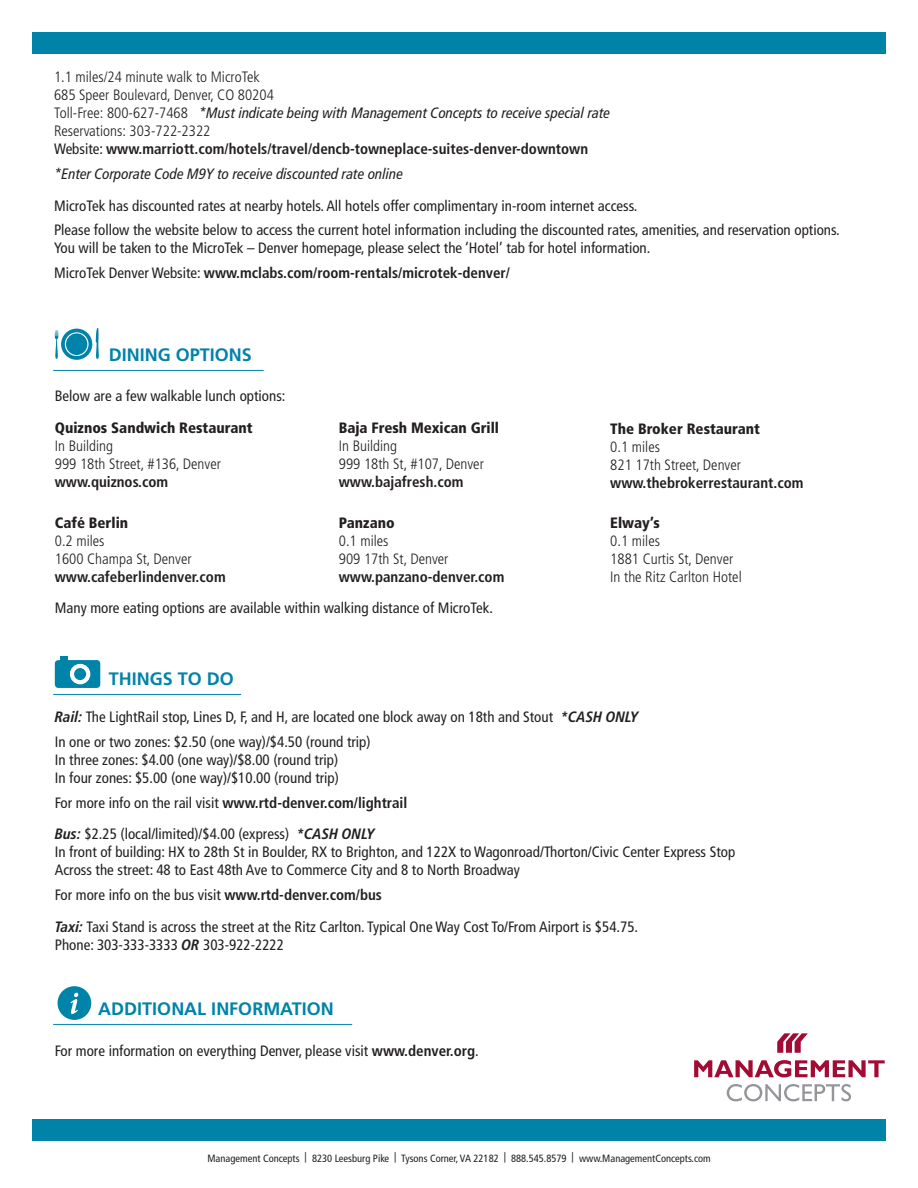
<style>
.page{position:relative;width:918px;height:1188px;background:#fff}
.page>*{position:absolute;margin:0;border:0;box-sizing:border-box;transform-origin:0 0}
.H2-Blue{font:700 18px "Frutiger LT Pro";color:#0083a9}
.P3-Con{font:condensed 15px/18px "Frutiger LT Pro";color:#231f20}
.P4-LCon{font:300 condensed 15px "Frutiger LT Pro";color:#231f20}
.P3-Con-2{font:700 condensed 15px "Frutiger LT Pro";color:#231f20}
.P4-LCon-2{font:italic condensed 15px "Frutiger LT Pro";color:#231f20}
.P2-BoldC{font:700 condensed 15px "Frutiger LT Pro";color:#231f20}
.P1-BlackC{font:900 condensed 15px "Frutiger LT Pro";color:#231f20}
.t1{font:condensed 10.5px "Frutiger LT Pro";color:#231f20}
.s1{font-weight:300;font-style:normal}
.s2{font-weight:400}
.s3{font-weight:700;font-style:italic}
.s4{font-weight:700}
</style>
<div class="page">
<div style="left:32px;top:33px;width:854px;height:21px;background:#0083a9"></div>
<svg style="left:55px;top:328px;width:44px;height:32px"></svg>
<div style="left:66px;top:333px;width:21px;height:22px;background:#0083a9;border-radius:50%"></div>
<hr style="left:53px;top:370px;width:211px;height:1px;background:#0083a9">
<hr style="left:53px;top:694px;width:188px;height:1px;background:#0083a9">
<hr style="left:53px;top:1024px;width:299px;height:1px;background:#0083a9">
<svg style="left:694px;top:1060px;width:191px;height:17px"></svg>
<svg style="left:727px;top:1084px;width:124px;height:17px"></svg>
<svg style="left:777px;top:1033px;width:31px;height:20px"></svg>
<div style="left:32px;top:1119px;width:854px;height:21px;background:#0083a9"></div>
<div style="left:55px;top:660px;width:45px;height:28px;background:#0083a9;border-radius:4px"></div>
<div style="left:60px;top:656px;width:8px;height:17px;background:#0083a9"></div>
<div style="left:70px;top:664px;width:20px;height:20px;border:4px solid #fff;border-radius:50%"></div>
<div style="left:58px;top:986px;width:33px;height:34px;background:#0083a9;border-radius:50%"></div>
<svg style="left:70px;top:993px;width:8px;height:21px"></svg>
<p class="P4-LCon" style="left:54px;top:69px;width:208px">1.1 miles/24 minute walk to MicroTek</p>
<p class="P4-LCon" style="left:54px;top:87px;width:221px">685 Speer Boulevard, Denver, CO 80204</p>
<p class="P4-LCon-2" style="left:54px;top:105px;width:558px"><span class="s1">Toll-Free: 800-627-7468</span> *Must indicate being with Management Concepts to receive special rate</p>
<p class="P4-LCon" style="left:54px;top:123px;width:158px">Reservations: 303-722-2322</p>
<p class="P3-Con-2" style="left:54px;top:140px;width:536px"><span class="s2">Website:</span> www.marriott.com/hotels/travel/dencb-towneplace-suites-denver-downtown</p>
<p class="P4-LCon-2" style="left:54px;top:165px;width:351px">*Enter Corporate Code M9Y to receive discounted rate online</p>
<p class="P3-Con" style="left:54px;top:197px;width:585px">MicroTek has discounted rates at nearby hotels. All hotels offer complimentary in-room internet access.</p>
<p class="P3-Con" style="left:54px;top:221px;width:787px">Please follow the website below to access the current hotel information including the discounted rates, amenities, and reservation options.<br>You will be taken to the MicroTek – Denver homepage, please select the ‘Hotel’ tab for hotel information.</p>
<p class="P3-Con-2" style="left:54px;top:264px;width:458px"><span class="s2">MicroTek Denver Website:</span> www.mclabs.com/room-rentals/microtek-denver/</p>
<p class="H2-Blue" style="left:109px;top:344px;width:145px">DINING OPTIONS</p>
<p class="P3-Con" style="left:55px;top:387px;width:232px">Below are a few walkable lunch options:</p>
<p class="P1-BlackC" style="left:55px;top:419px;width:199px">Quiznos Sandwich Restaurant</p>
<p class="P4-LCon" style="left:55px;top:437px;width:60px">In Building</p>
<p class="P4-LCon" style="left:55px;top:455px;width:168px">999 18th Street, #136, Denver</p>
<p class="P2-BoldC" style="left:55px;top:473px;width:115px">www.quiznos.com</p>
<p class="P1-BlackC" style="left:55px;top:514px;width:75px">Café Berlin</p>
<p class="P4-LCon" style="left:55px;top:532px;width:51px">0.2 miles</p>
<p class="P4-LCon" style="left:55px;top:550px;width:138px">1600 Champa St, Denver</p>
<p class="P2-BoldC" style="left:55px;top:568px;width:172px">www.cafeberlindenver.com</p>
<p class="P1-BlackC" style="left:339px;top:419px;width:162px">Baja Fresh Mexican Grill</p>
<p class="P4-LCon" style="left:339px;top:437px;width:60px">In Building</p>
<p class="P4-LCon" style="left:339px;top:455px;width:147px">999 18th St, #107, Denver</p>
<p class="P2-BoldC" style="left:339px;top:473px;width:126px">www.bajafresh.com</p>
<p class="P1-BlackC" style="left:339px;top:514px;width:57px">Panzano</p>
<p class="P4-LCon" style="left:339px;top:532px;width:51px">0.1 miles</p>
<p class="P4-LCon" style="left:339px;top:550px;width:111px">909 17th St, Denver</p>
<p class="P2-BoldC" style="left:339px;top:568px;width:167px">www.panzano-denver.com</p>
<p class="P3-Con" style="left:55px;top:599px;width:440px">Many more eating options are available within walking distance of MicroTek.</p>
<p class="H2-Blue" style="left:109px;top:668px;width:127px">THINGS TO DO</p>
<p class="P1-BlackC" style="left:610px;top:419px;width:151px">The Broker Restaurant</p>
<p class="P4-LCon" style="left:610px;top:438px;width:51px">0.1 miles</p>
<p class="P4-LCon" style="left:610px;top:456px;width:132px">821 17th Street, Denver</p>
<p class="P2-BoldC" style="left:610px;top:474px;width:195px">www.thebrokerrestaurant.com</p>
<p class="P1-BlackC" style="left:610px;top:514px;width:51px">Elway’s</p>
<p class="P4-LCon" style="left:610px;top:533px;width:51px">0.1 miles</p>
<p class="P4-LCon" style="left:610px;top:551px;width:124px">1881 Curtis St, Denver</p>
<p class="P4-LCon" style="left:610px;top:569px;width:133px">In the Ritz Carlton Hotel</p>
<p class="P3-Con" style="left:55px;top:708px;width:585px"><span class="s3">Rail:</span> The LightRail stop, Lines D, F, and H, are located one block away on 18th and Stout <span class="s3">*CASH ONLY</span></p>
<p class="P3-Con" style="left:55px;top:733px;width:317px">In one or two zones: $2.50 (one way)/$4.50 (round trip)<br>In three zones: $4.00 (one way)/$8.00 (round trip)<br>In four zones: $5.00 (one way)/$10.00 (round trip)</p>
<p class="P3-Con-2" style="left:55px;top:794px;width:354px"><span class="s2">For more info on the rail visit</span> www.rtd-denver.com/lightrail</p>
<p class="P3-Con" style="left:55px;top:825px;width:682px"><span class="s3">Bus:</span> $2.25 (local/limited)/$4.00 (express) <span class="s3">*CASH ONLY<br></span>In front of building: HX to 28th St in Boulder, RX to Brighton, and 122X to Wagonroad/Thorton/Civic Center Express Stop<br>Across the street: 48 to East 48th Ave to Commerce City and 8 to North Broadway</p>
<p class="P3-Con" style="left:55px;top:886px;width:329px">For more info on the bus visit <span class="s4">www.rtd-denver.com/bus</span></p>
<p class="P3-Con" style="left:55px;top:918px;width:585px"><span class="s3">Taxi:</span> Taxi Stand is across the street at the Ritz Carlton. Typical One Way Cost To/From Airport is $54.75.<br>Phone: 303-333-3333 <span class="s3">OR</span> 303-922-2222</p>
<p class="H2-Blue" style="left:98px;top:998px;width:237px">ADDITIONAL INFORMATION</p>
<p class="P3-Con" style="left:55px;top:1041px;width:425px">For more information on everything Denver, please visit <span class="s4">www.denver.org</span>.</p>
<p class="t1" style="left:207px;top:1152px;width:505px">Management Concepts | 8230 Leesburg Pike | Tysons Corner, VA 22182 | 888.545.8579 | www.ManagementConcepts.com</p>
</div>
